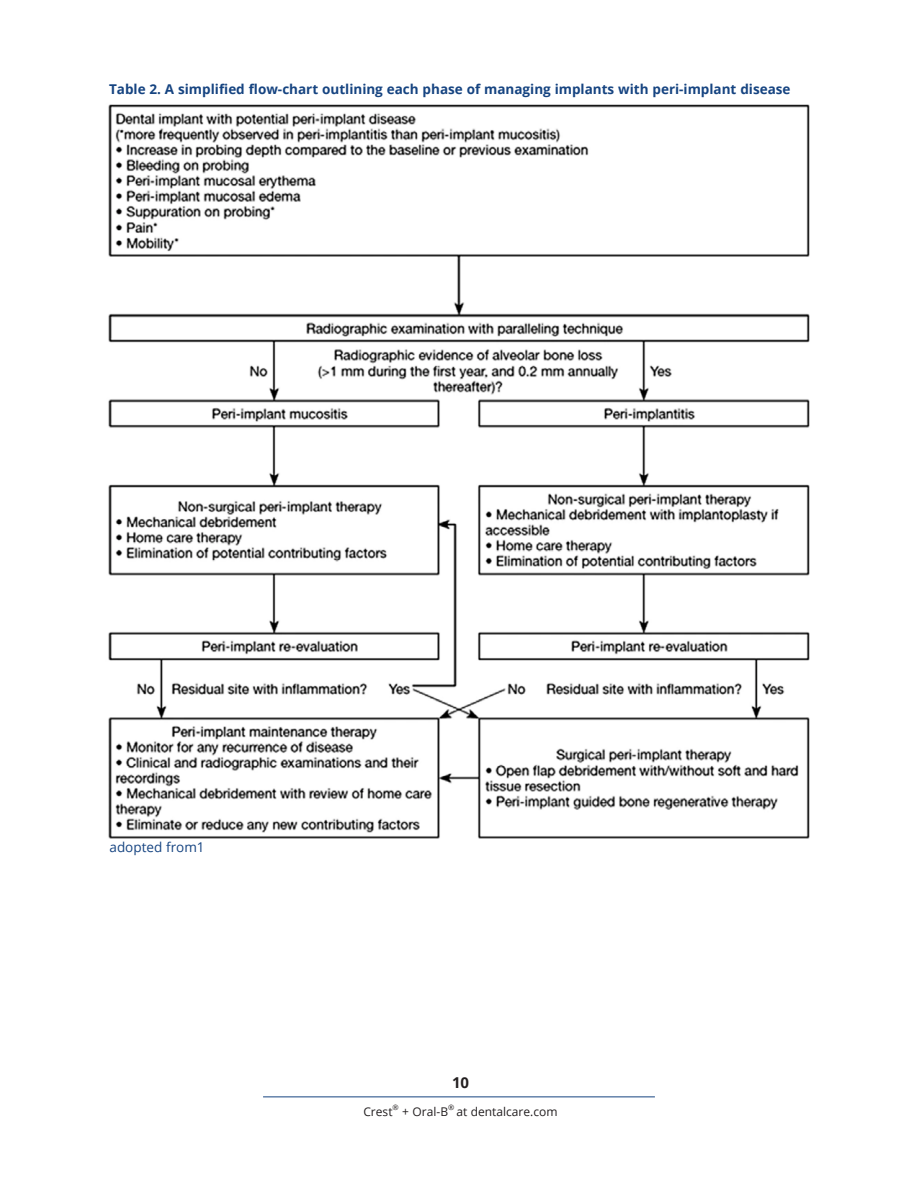
<style>
.page{position:relative;width:918px;height:1188px;background:#fff}
.page>*{position:absolute;margin:0;border:0;box-sizing:border-box;transform-origin:0 0}
.t1{font:700 15px "Open Sans";color:#231f20}
.Figure{font:700 13.5px "Open Sans";color:#164481}
.Figure-2{font:13.5px "Open Sans";color:#164481}
.t2{font:12px "Open Sans";color:#231f20}
.t3{font:7.5px "Open Sans";color:#231f20}
</style>
<div class="page">
<hr style="left:263px;top:1096px;width:392px;height:1px;background:#164481">
<img style="left:108px;top:104px;width:702px;height:735px">
<p class="Figure" style="left:109px;top:80px;width:683px">Table 2. A simplified flow-chart outlining each phase of managing implants with peri-implant disease</p>
<p class="Figure-2" style="left:110px;top:838px;width:97px">adopted from1</p>
<p class="t1" style="left:452px;top:1072px;width:19px">10</p>
<p class="t2" style="left:363px;top:1103px;width:31px">Crest</p>
<p class="t3" style="left:393px;top:1102px;width:8px">®</p>
<p class="t2" style="left:402px;top:1103px;width:47px">+ Oral-B</p>
<p class="t3" style="left:448px;top:1102px;width:8px">®</p>
<p class="t2" style="left:457px;top:1103px;width:103px">at dentalcare.com</p>
</div>
